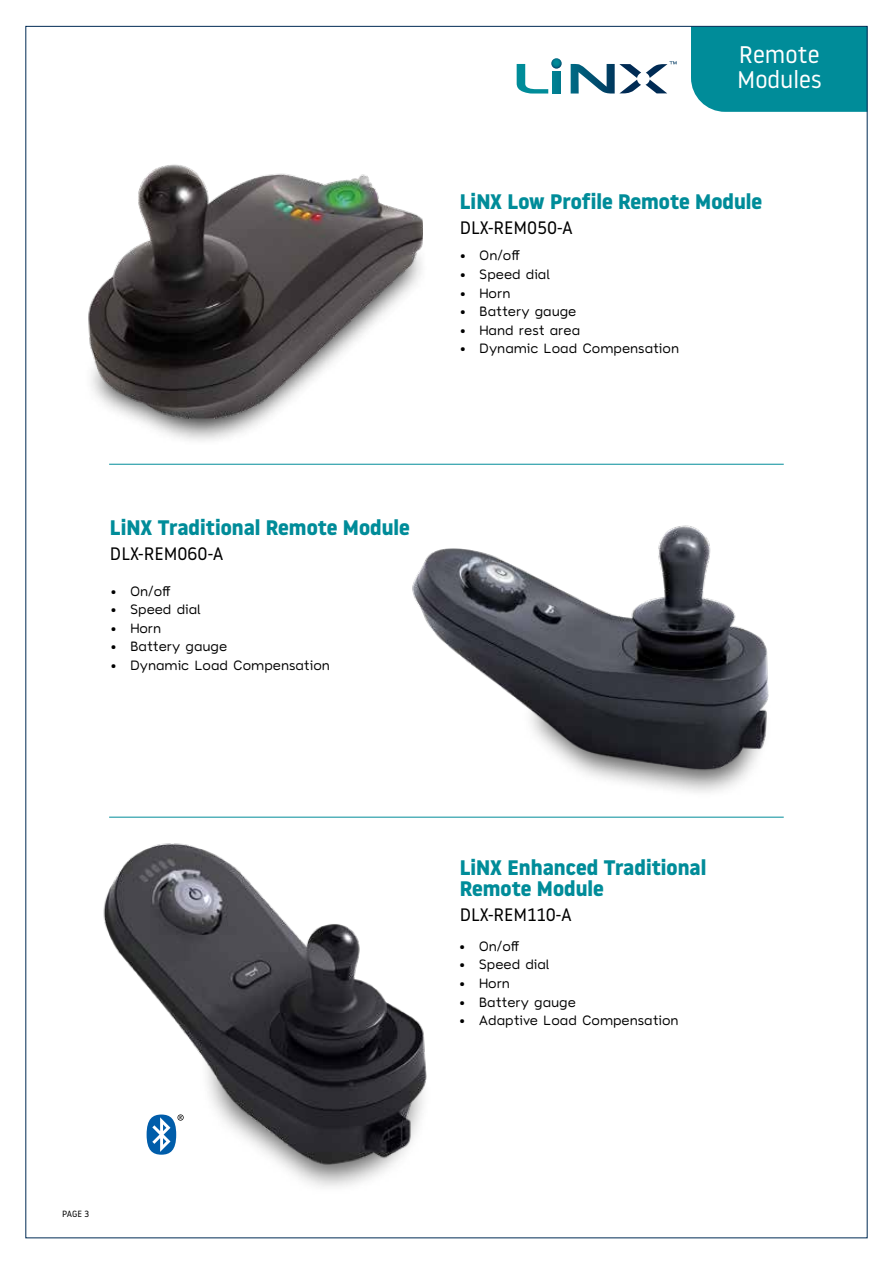
<style>
.page{position:relative;width:893px;height:1263px;background:#fff}
.page>*{position:absolute;margin:0;border:0;box-sizing:border-box;transform-origin:0 0}
.t1{font:24px/25.5px "Noway";color:#fff}
.t2{font:700 21px/21px "Noway";color:#008c99}
.t3{font:18px "Noway";color:#000}
.t4{font:500 13.5px "Toriga";color:#000}
.t5{font:9px "Noway";color:#000}
</style>
<div class="page">
<svg style="left:517px;top:58px;width:45px;height:36px"></svg>
<svg style="left:571px;top:61px;width:106px;height:33px"></svg>
<div style="left:691px;top:28px;width:174px;height:84px;background:#008c99"></div>
<hr style="left:109px;top:464px;width:675px;height:1px;background:#008c99">
<hr style="left:109px;top:817px;width:675px;height:1px;background:#008c99">
<div style="left:200px;top:993px;width:231px;height:201px;background:#000;opacity:.63"></div>
<img style="left:103px;top:843px;width:328px;height:335px">
<div style="left:522px;top:645px;width:249px;height:154px;background:#000;opacity:.63"></div>
<img style="left:412px;top:525px;width:359px;height:255px">
<svg style="left:147px;top:1114px;width:37px;height:41px"></svg>
<div style="left:83px;top:223px;width:345px;height:223px;background:#000;opacity:.84"></div>
<svg style="left:98px;top:418px;width:318px;height:13px"></svg>
<img style="left:83px;top:164px;width:340px;height:254px">
<h1 class="t1" style="left:737px;top:41px;width:86px">Remote<br>Modules</h1>
<h2 class="t2" style="left:460px;top:191px;width:304px">LiNX Low Profile Remote Module</h2>
<h3 class="t3" style="left:460px;top:216px;width:115px">DLX-REM050-A</h3>
<p class="t4" style="left:460px;top:247px;width:62px">• On/off</p>
<p class="t4" style="left:460px;top:266px;width:92px">• Speed dial</p>
<p class="t4" style="left:460px;top:284px;width:52px">• Horn</p>
<p class="t4" style="left:460px;top:303px;width:118px">• Battery gauge</p>
<p class="t4" style="left:460px;top:322px;width:122px">• Hand rest area</p>
<p class="t4" style="left:460px;top:340px;width:221px">• Dynamic Load Compensation</p>
<h2 class="t2" style="left:110px;top:517px;width:301px">LiNX Traditional Remote Module</h2>
<h3 class="t3" style="left:110px;top:541px;width:115px">DLX-REM060-A</h3>
<p class="t4" style="left:111px;top:582px;width:62px">• On/off</p>
<p class="t4" style="left:111px;top:601px;width:92px">• Speed dial</p>
<p class="t4" style="left:111px;top:620px;width:52px">• Horn</p>
<p class="t4" style="left:111px;top:638px;width:118px">• Battery gauge</p>
<p class="t4" style="left:111px;top:657px;width:221px">• Dynamic Load Compensation</p>
<p class="t5" style="left:62px;top:1208px;width:29px">PAGE 3</p>
<h2 class="t2" style="left:460px;top:857px;width:248px">LiNX Enhanced Traditional<br>Remote Module</h2>
<h3 class="t3" style="left:460px;top:903px;width:114px">DLX-REM110-A</h3>
<p class="t4" style="left:459px;top:937px;width:62px">• On/off</p>
<p class="t4" style="left:459px;top:956px;width:92px">• Speed dial</p>
<p class="t4" style="left:459px;top:975px;width:52px">• Horn</p>
<p class="t4" style="left:459px;top:993px;width:118px">• Battery gauge</p>
<p class="t4" style="left:459px;top:1012px;width:221px">• Adaptive Load Compensation</p>
</div>
